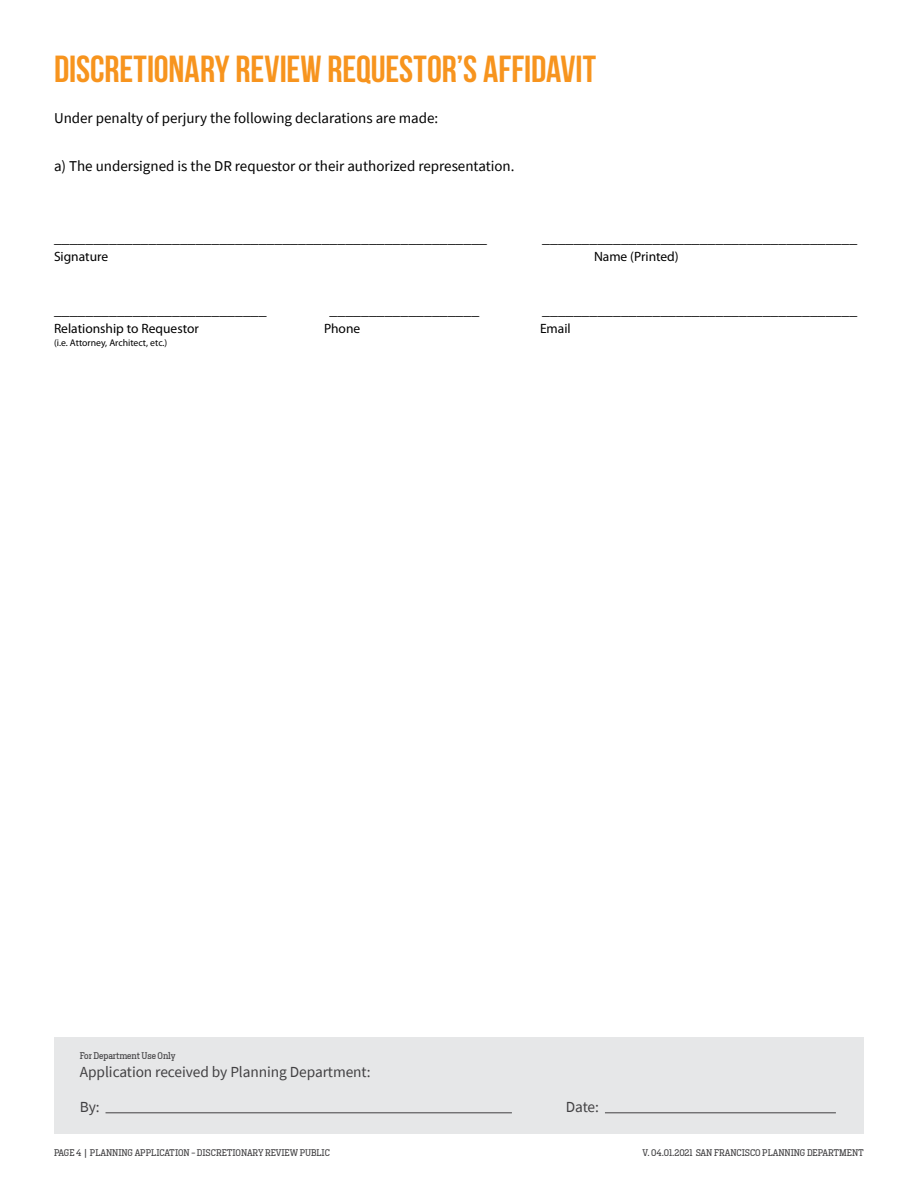
<style>
.page{position:relative;width:918px;height:1188px;background:#fff}
.page>*{position:absolute;margin:0;border:0;box-sizing:border-box;transform-origin:0 0}
.t1{font:700 37.5px "Bebas Neue";color:#f7941e}
.t2{font:15.75px "Myriad Pro";color:#000}
.t3{font:15.3px "Source Sans Pro";letter-spacing:-.005em;color:#414042}
.t4{font:15px "Source Sans Pro";color:#000}
.t5{font:13.5px "Myriad Pro";color:#000}
.t6{font:9.75px "Myriad Pro";color:#000}
.t7{font:9px "Heron Serif";letter-spacing:-.005em;color:#414042}
</style>
<div class="page">
<div style="left:54px;top:1038px;width:810px;height:96px;background:#e6e7e8"></div>
<hr style="left:106px;top:1112px;width:406px;height:1px;background:#414042">
<hr style="left:605px;top:1112px;width:231px;height:1px;background:#414042">
<h1 class="t1" style="left:54px;top:49px;width:544px">DISCRETIONARY REVIEW REQUESTOR’S AFFIDAVIT</h1>
<p class="t4" style="left:54px;top:108px;width:386px">Under penalty of perjury the following declarations are made:</p>
<p class="t4" style="left:54px;top:156px;width:462px">a) The undersigned is the DR requestor or their authorized representation.</p>
<p class="t2" style="left:54px;top:228px;width:435px">_______________________________________________________</p>
<p class="t2" style="left:542px;top:228px;width:316px">________________________________________</p>
<p class="t5" style="left:54px;top:248px;width:56px">Signature</p>
<p class="t5" style="left:594px;top:248px;width:86px">Name (Printed)</p>
<p class="t2" style="left:54px;top:300px;width:214px">___________________________</p>
<p class="t2" style="left:330px;top:300px;width:151px">___________________</p>
<p class="t2" style="left:542px;top:300px;width:316px">________________________________________</p>
<p class="t5" style="left:54px;top:320px;width:146px">Relationship to Requestor</p>
<p class="t5" style="left:324px;top:320px;width:38px">Phone</p>
<p class="t5" style="left:540px;top:320px;width:32px">Email</p>
<p class="t6" style="left:54px;top:337px;width:115px">(i.e. Attorney, Architect, etc.)</p>
<p class="t7" style="left:80px;top:1050px;width:97px">For Department Use Only</p>
<p class="t3" style="left:80px;top:1062px;width:292px">Application received by Planning Department:</p>
<p class="t3" style="left:80px;top:1097px;width:21px">By:</p>
<p class="t3" style="left:566px;top:1097px;width:35px">Date:</p>
<p class="t7" style="left:54px;top:1147px;width:278px">PAGE 4 | PLANNING APPLICATION - DISCRETIONARY REVIEW PUBLIC</p>
<p class="t7" style="left:643px;top:1147px;width:223px">V. 04.01.2021 SAN FRANCISCO PLANNING DEPARTMENT</p>
</div>
